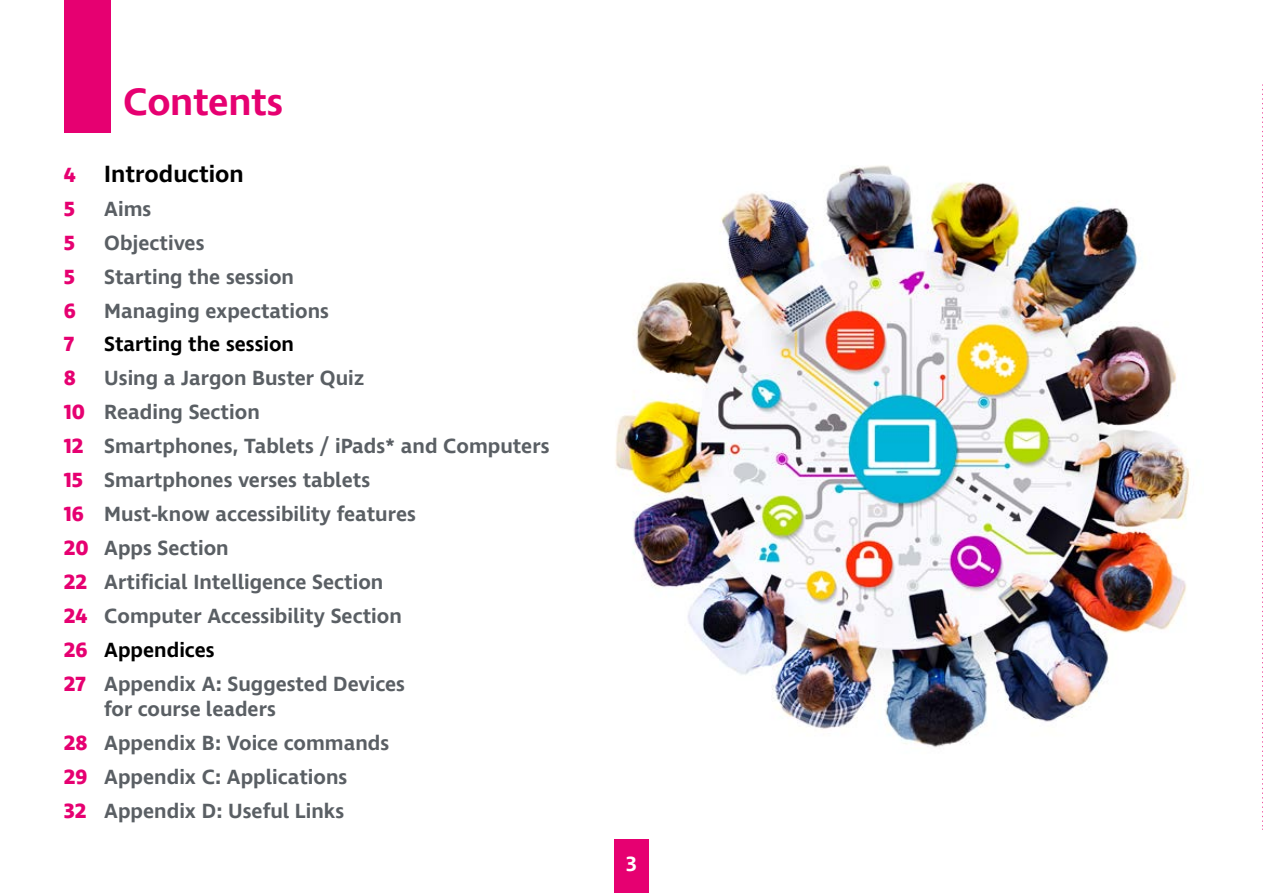
<style>
.page{position:relative;width:1263px;height:893px;background:#fff}
.page>*{position:absolute;margin:0;border:0;box-sizing:border-box;transform-origin:0 0}
.t1{font:600 39px "Ingra";letter-spacing:-.01em;color:#e60071}
.t2{font:600 24px "Ingra";color:#000}
.t3{font:600 21px/25.5px "Ingra";color:#5a5f64}
.t4{font:600 21px "Ingra";color:#000}
.t5{font:700 21px "Ingra";color:#e60071}
.t6{font:600 21px "Ingra";color:#fff}
.s1{font-weight:700;font-size:21px;color:#e60071}
.s2{font-weight:700;color:#e60071}
</style>
<div class="page">
<div style="left:614px;top:840px;width:34px;height:53px;background:#e60071"></div>
<svg style="left:1262px;top:84px;width:1px;height:746px"></svg>
<div style="left:64px;top:0;width:47px;height:133px;background:#e60071"></div>
<img style="left:615px;top:165px;width:575px;height:583px">
<h2 class="t1" style="left:123px;top:77px;width:161px">Contents</h2>
<p class="t2" style="left:64px;top:159px;width:182px"><span class="s1">4</span> Introduction</p>
<p class="t5" style="left:64px;top:196px;width:13px">5</p>
<p class="t3" style="left:104px;top:197px;width:48px">Aims</p>
<p class="t5" style="left:64px;top:230px;width:13px">5</p>
<p class="t3" style="left:104px;top:231px;width:102px">Objectives</p>
<p class="t5" style="left:64px;top:264px;width:13px">5</p>
<p class="t3" style="left:104px;top:265px;width:191px">Starting the session</p>
<p class="t5" style="left:64px;top:298px;width:13px">6</p>
<p class="t3" style="left:104px;top:299px;width:226px">Managing expectations</p>
<p class="t5" style="left:64px;top:331px;width:12px">7</p>
<p class="t4" style="left:104px;top:331px;width:191px">Starting the session</p>
<p class="t5" style="left:64px;top:365px;width:14px">8</p>
<p class="t3" style="left:104px;top:366px;width:262px">Using a Jargon Buster Quiz</p>
<p class="t3" style="left:64px;top:400px;width:198px"><span class="s2">10</span> Reading Section</p>
<p class="t3" style="left:64px;top:435px;width:487px"><span class="s2">12</span> Smartphones, Tablets / iPads* and Computers</p>
<p class="t3" style="left:64px;top:469px;width:308px"><span class="s2">15</span> Smartphones verses tablets</p>
<p class="t3" style="left:64px;top:503px;width:354px"><span class="s2">16</span> Must-know accessibility features</p>
<p class="t3" style="left:64px;top:537px;width:166px"><span class="s2">20</span> Apps Section</p>
<p class="t3" style="left:64px;top:571px;width:321px"><span class="s2">22</span> Artificial Intelligence Section</p>
<p class="t3" style="left:64px;top:605px;width:340px"><span class="s2">24</span> Computer Accessibility Section</p>
<p class="t4" style="left:64px;top:636px;width:152px"><span class="s2">26</span> Appendices</p>
<p class="t3" style="left:104px;top:672px;width:302px;text-indent:-40px"><span class="s2">27</span> Appendix A: Suggested Devices for course leaders</p>
<p class="t3" style="left:64px;top:731px;width:327px"><span class="s2">28</span> Appendix B: Voice commands</p>
<p class="t3" style="left:64px;top:765px;width:285px"><span class="s2">29</span> Appendix C: Applications</p>
<p class="t3" style="left:64px;top:799px;width:282px"><span class="s2">32</span> Appendix D: Useful Links</p>
<p class="t6" style="left:626px;top:850px;width:12px">3</p>
</div>
